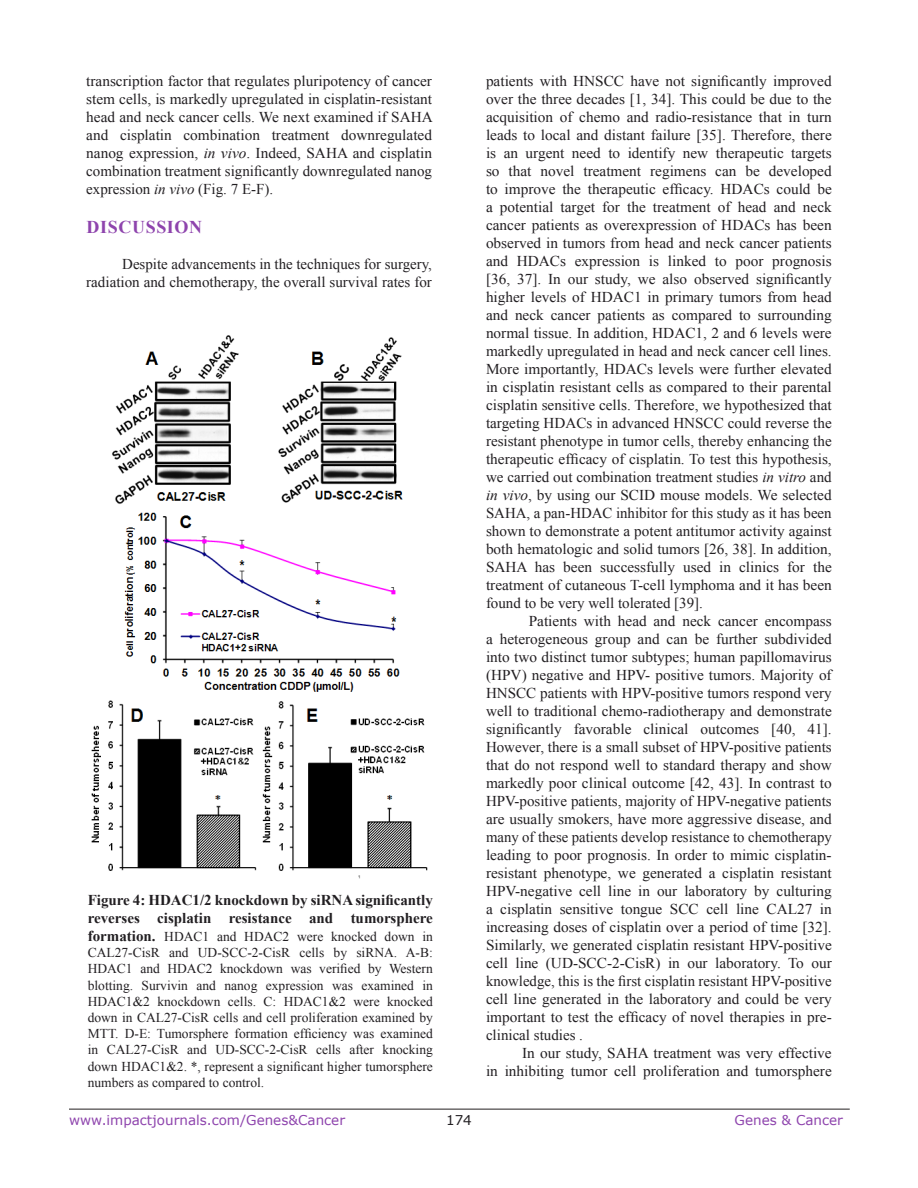
<style>
.page{position:relative;width:918px;height:1188px;background:#fff}
.page>*{position:absolute;margin:0;border:0;box-sizing:border-box;transform-origin:0 0}
.Heading{font:700 18px "Times New Roman";letter-spacing:.035em;color:#8e44ad}
.BodyText{font:15px/18px "Times New Roman";color:#221f22;text-align:justify}
.FigureText{font:700 15px/18px "Times New Roman";color:#221f22}
.FigureText-2{font:13.5px/16.2px "Times New Roman";color:#221f22;text-align:justify}
.t1{font:13.5px "Verdana";color:#8e44ad}
.t2{font:13.5px "Verdana";color:#221f22}
.s1{font-style:italic}
.s2{font-weight:700;font-size:15px}
</style>
<div class="page">
<hr style="left:69px;top:1109px;width:781px;height:1px;background:#231f20">
<img style="left:91px;top:335px;width:337px;height:543px">
<p class="BodyText" style="left:86px;top:71px;width:348px">transcription factor that regulates pluripotency of cancer stem cells, is markedly upregulated in cisplatin-resistant head and neck cancer cells. We next examined if SAHA and cisplatin combination treatment downregulated nanog expression, <span class="s1">in vivo</span>. Indeed, SAHA and cisplatin combination treatment significantly downregulated nanog expression <span class="s1">in vivo</span> (Fig. 7 E-F).</p>
<p class="Heading" style="left:87px;top:214px;width:117px">DISCUSSION</p>
<p class="BodyText" style="left:86px;top:255px;width:347px;text-align:right">Despite advancements in the techniques for surgery, radiation and chemotherapy, the overall survival rates for</p>
<p class="FigureText" style="left:88px;top:891px;width:347px">Figure 4: HDAC1/2 knockdown by siRNA significantly reverses cisplatin resistance and tumorsphere</p>
<p class="FigureText-2" style="left:88px;top:928px;width:347px"><span class="s2">formation.</span> HDAC1 and HDAC2 were knocked down in CAL27-CisR and UD-SCC-2-CisR cells by siRNA. A-B:<br>HDAC1 and HDAC2 knockdown was verified by Western blotting. Survivin and nanog expression was examined in HDAC1&amp;2 knockdown cells. C: HDAC1&amp;2 were knocked down in CAL27-CisR cells and cell proliferation examined by MTT. D-E: Tumorsphere formation efficiency was examined in CAL27-CisR and UD-SCC-2-CisR cells after knocking down HDAC1&amp;2. *, represent a significant higher tumorsphere numbers as compared to control.</p>
<p class="BodyText" style="left:486px;top:71px;width:347px">patients with HNSCC have not significantly improved over the three decades [1, 34]. This could be due to the acquisition of chemo and radio-resistance that in turn leads to local and distant failure [35]. Therefore, there is an urgent need to identify new therapeutic targets so that novel treatment regimens can be developed to improve the therapeutic efficacy. HDACs could be a potential target for the treatment of head and neck cancer patients as overexpression of HDACs has been observed in tumors from head and neck cancer patients and HDACs expression is linked to poor prognosis [36, 37]. In our study, we also observed significantly higher levels of HDAC1 in primary tumors from head and neck cancer patients as compared to surrounding normal tissue. In addition, HDAC1, 2 and 6 levels were markedly upregulated in head and neck cancer cell lines.<br>More importantly, HDACs levels were further elevated in cisplatin resistant cells as compared to their parental cisplatin sensitive cells. Therefore, we hypothesized that targeting HDACs in advanced HNSCC could reverse the resistant phenotype in tumor cells, thereby enhancing the therapeutic efficacy of cisplatin. To test this hypothesis, we carried out combination treatment studies <span class="s1">in vitro</span> and <span class="s1">in vivo</span>, by using our SCID mouse models. We selected SAHA, a pan-HDAC inhibitor for this study as it has been shown to demonstrate a potent antitumor activity against both hematologic and solid tumors [26, 38]. In addition, SAHA has been successfully used in clinics for the treatment of cutaneous T-cell lymphoma and it has been found to be very well tolerated [39].</p>
<p class="BodyText" style="left:486px;top:611px;width:347px;text-indent:43px">Patients with head and neck cancer encompass a heterogeneous group and can be further subdivided into two distinct tumor subtypes; human papillomavirus (HPV) negative and HPV- positive tumors. Majority of HNSCC patients with HPV-positive tumors respond very well to traditional chemo-radiotherapy and demonstrate significantly favorable clinical outcomes [40, 41].<br>However, there is a small subset of HPV-positive patients that do not respond well to standard therapy and show markedly poor clinical outcome [42, 43]. In contrast to HPV-positive patients, majority of HPV-negative patients are usually smokers, have more aggressive disease, and many of these patients develop resistance to chemotherapy leading to poor prognosis. In order to mimic cisplatin&shy;resistant phenotype, we generated a cisplatin resistant HPV-negative cell line in our laboratory by culturing a cisplatin sensitive tongue SCC cell line CAL27 in increasing doses of cisplatin over a period of time [32].<br>Similarly, we generated cisplatin resistant HPV-positive cell line (UD-SCC-2-CisR) in our laboratory. To our knowledge, this is the first cisplatin resistant HPV-positive cell line generated in the laboratory and could be very important to test the efficacy of novel therapies in pre&shy;clinical studies .</p>
<p class="BodyText" style="left:486px;top:1043px;width:347px;text-align:right">In our study, SAHA treatment was very effective<br>in inhibiting tumor cell proliferation and tumorsphere</p>
<p class="t1" style="left:69px;top:1111px;width:278px">www.impactjournals.com/Genes&amp;Cancer</p>
<p class="t2" style="left:446px;top:1111px;width:27px">174</p>
<p class="t1" style="left:735px;top:1111px;width:110px">Genes &amp; Cancer</p>
</div>
